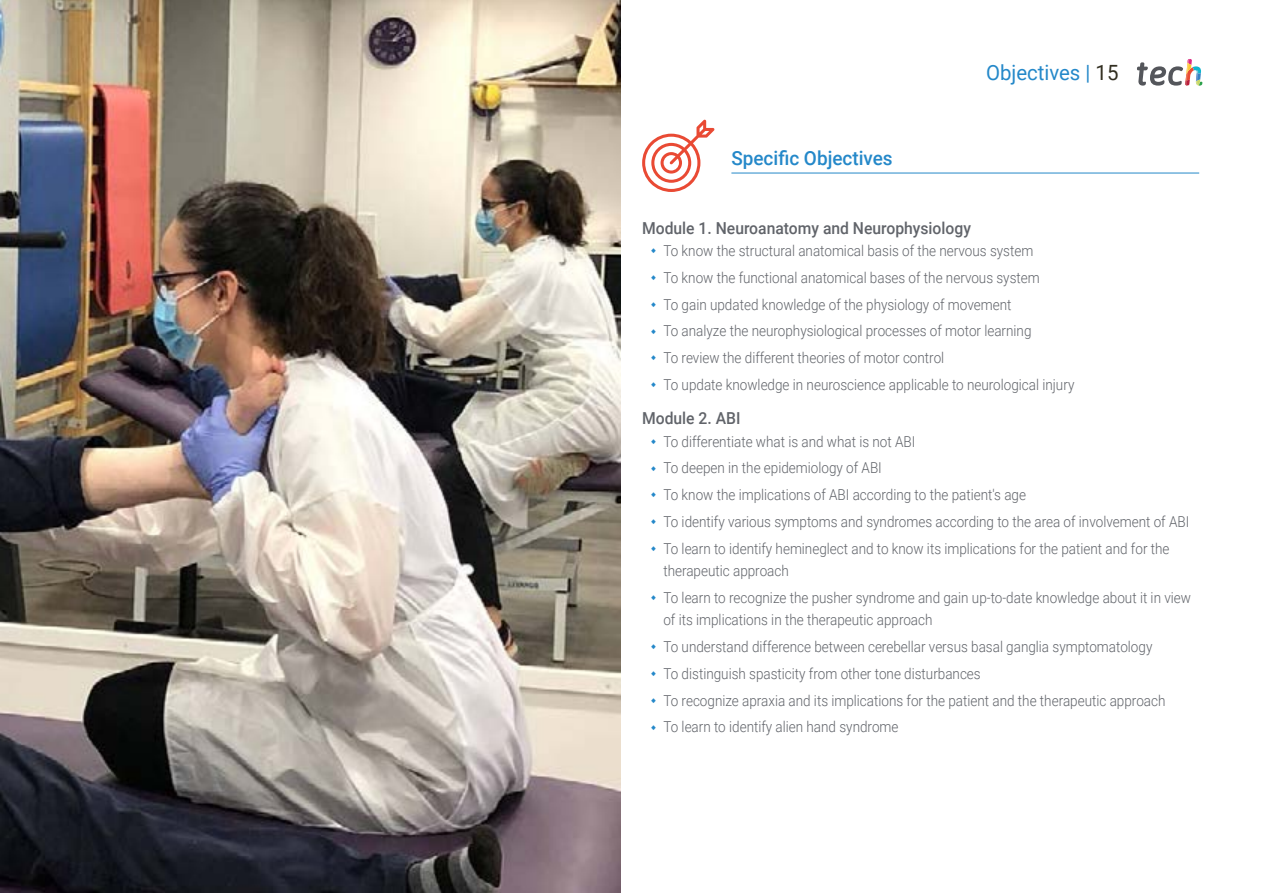
<style>
.page{position:relative;width:1263px;height:893px;background:#fff}
.page>*{position:absolute;margin:0;border:0;box-sizing:border-box;transform-origin:0 0}
.t1{font:21px "Roboto";color:#2488c9}
.t2{font:500 19.5px "Roboto";color:#2488c9}
.t3{font:500 16.5px "Roboto";color:#61646a;scale:.95 1}
.t4{font:300 15px/26.7px "Roboto";color:#61646a;scale:.9 1}
.s1{color:#312e20}
</style>
<div class="page">
<svg style="left:1137px;top:59px;width:65px;height:27px"></svg>
<img style="left:0;top:0;width:621px;height:893px">
<hr style="left:731px;top:173px;width:468px;height:1px;background:#2488c9">
<svg style="left:642px;top:120px;width:72px;height:72px"></svg>
<h2 class="t2" style="left:731px;top:144px;width:163px">Specific Objectives</h2>
<h1 class="t1" style="left:986px;top:57px;width:134px">Objectives | <span class="s1">15</span></h1>
<p class="t3" style="left:642px;top:216px;width:348px">Module 1. Neuroanatomy and Neurophysiology</p>
<p class="t4" style="left:663px;top:237px;width:458px">To know the structural anatomical basis of the nervous system<br>To know the functional anatomical bases of the nervous system<br>To gain updated knowledge of the physiology of movement<br>To analyze the neurophysiological processes of motor learning<br>To review the different theories of motor control<br>To update knowledge in neuroscience applicable to neurological injury</p>
<p class="t3" style="left:642px;top:407px;width:105px">Module 2. ABI</p>
<p class="t4" style="left:663px;top:427px;width:586px">To differentiate what is and what is not ABI<br>To deepen in the epidemiology of ABI<br>To know the implications of ABI according to the patient's age<br>To identify various symptoms and syndromes according to the area of involvement of ABI To learn to identify hemineglect and to know its implications for the patient and for the</p>
<p class="t4" style="left:663px;top:557px;width:588px">therapeutic approach<br>To learn to recognize the pusher syndrome and gain up-to-date knowledge about it in view</p>
<p class="t4" style="left:663px;top:606px;width:559px">of its implications in the therapeutic approach<br>To understand difference between cerebellar versus basal ganglia symptomatology To distinguish spasticity from other tone disturbances<br>To recognize apraxia and its implications for the patient and the therapeutic approach To learn to identify alien hand syndrome</p>
</div>
